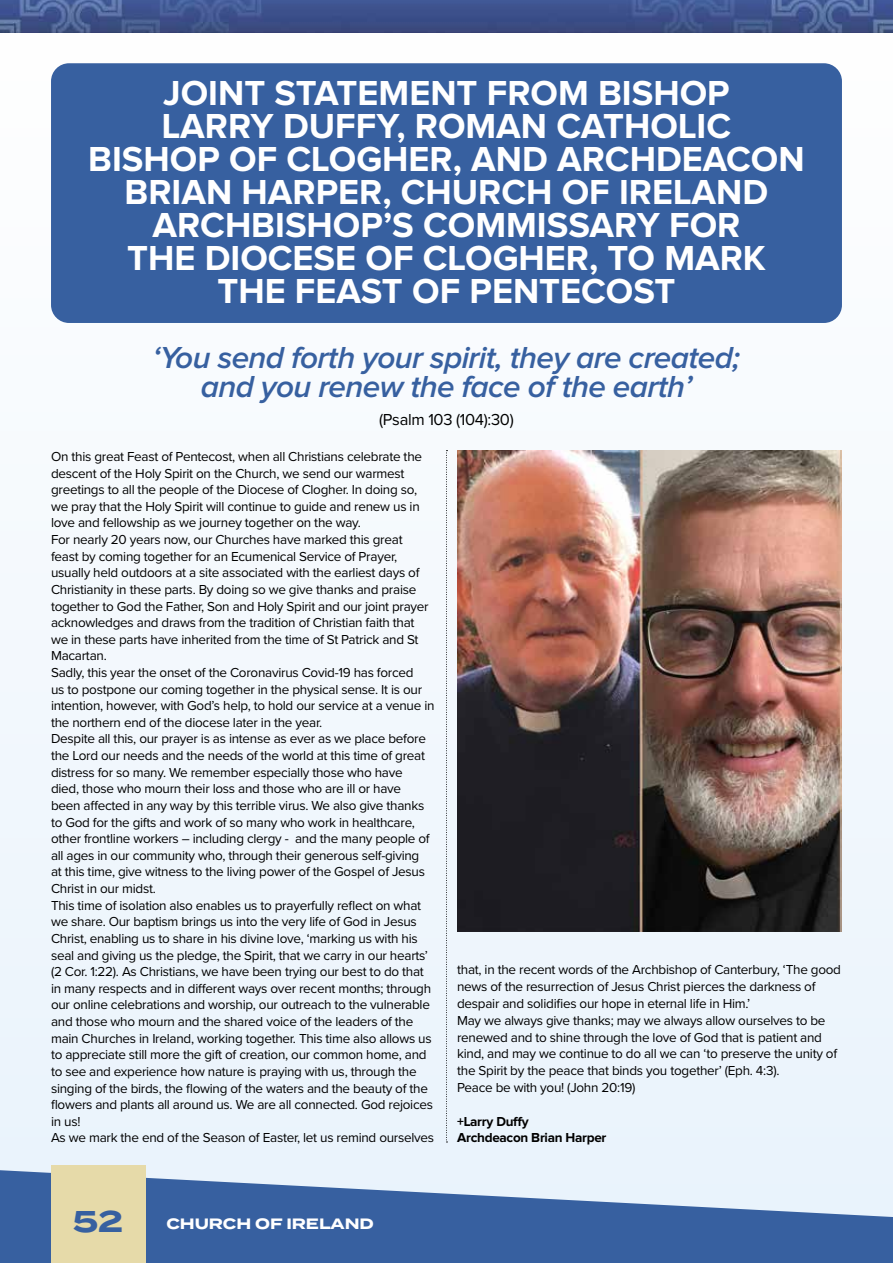
<style>
.page{position:relative;width:893px;height:1263px;background:#fff}
.page>*{position:absolute;margin:0;border:0;box-sizing:border-box;transform-origin:0 0}
.t1{font:700 36px/33px "Proxima Nova";color:#fff;text-align:center}
.t2{font:italic 600 31.5px/28.5px "Proxima Nova";letter-spacing:-.02em;color:#3760a0;text-align:center}
.t3{font:700 30px "Termina";color:#3760a0}
.t4{font:16.5px "Proxima Nova";letter-spacing:-.02em;color:#000}
.t5{font:700 15px "Termina";color:#fff}
.t6{font:13.5px/16.6px "Proxima Nova";letter-spacing:-.02em;color:#000}
.t7{font:700 13.5px/16.8px "Proxima Nova";letter-spacing:-.02em;color:#000}
</style>
<div class="page">
<div style="left:0;top:33px;width:893px;height:1207px;background:#f2f7fd"></div>
<svg style="left:0;top:1169px;width:893px;height:94px;fill:#3760a0"></svg>
<img style="left:0;top:0;width:893px;height:33px">
<div style="left:51px;top:1165px;width:94px;height:98px;background:#e6daa9"></div>
<div style="left:51px;top:63px;width:791px;height:260px;background:#3760a0;border-radius:18px"></div>
<img style="left:457px;top:450px;width:385px;height:481px">
<svg style="left:446px;top:450px;width:1px;height:692px"></svg>
<h1 class="t1" style="left:88px;top:78px;width:718px">JOINT STATEMENT FROM BISHOP<br>LARRY DUFFY, ROMAN CATHOLIC<br>BISHOP OF CLOGHER, AND ARCHDEACON<br>BRIAN HARPER, CHURCH OF IRELAND<br>ARCHBISHOP’S COMMISSARY FOR<br>THE DIOCESE OF CLOGHER, TO MARK<br>THE FEAST OF PENTECOST</h1>
<h2 class="t2" style="left:153px;top:345px;width:589px">‘You send forth your spirit, they are created; and you renew the face of the earth’</h2>
<p class="t4" style="left:379px;top:407px;width:136px">(Psalm 103 (104):30)</p>
<p class="t6" style="left:51px;top:447px;width:385px">On this great Feast of Pentecost, when all Christians celebrate the descent of the Holy Spirit on the Church, we send our warmest greetings to all the people of the Diocese of Clogher. In doing so, we pray that the Holy Spirit will continue to guide and renew us in love and fellowship as we journey together on the way.<br>For nearly 20 years now, our Churches have marked this great<br>feast by coming together for an Ecumenical Service of Prayer, usually held outdoors at a site associated with the earliest days of Christianity in these parts. By doing so we give thanks and praise together to God the Father, Son and Holy Spirit and our joint prayer acknowledges and draws from the tradition of Christian faith that we in these parts have inherited from the time of St Patrick and St Macartan.<br>Sadly, this year the onset of the Coronavirus Covid-19 has forced<br>us to postpone our coming together in the physical sense. It is our intention, however, with God’s help, to hold our service at a venue in the northern end of the diocese later in the year.<br>Despite all this, our prayer is as intense as ever as we place before the Lord our needs and the needs of the world at this time of great distress for so many. We remember especially those who have<br>died, those who mourn their loss and those who are ill or have<br>been affected in any way by this terrible virus. We also give thanks to God for the gifts and work of so many who work in healthcare, other frontline workers – including clergy - and the many people of all ages in our community who, through their generous self-giving<br>at this time, give witness to the living power of the Gospel of Jesus Christ in our midst.<br>This time of isolation also enables us to prayerfully reflect on what we share. Our baptism brings us into the very life of God in Jesus Christ, enabling us to share in his divine love, ‘marking us with his seal and giving us the pledge, the Spirit, that we carry in our hearts’ (2 Cor. 1:22). As Christians, we have been trying our best to do that in many respects and in different ways over recent months; through our online celebrations and worship, our outreach to the vulnerable and those who mourn and the shared voice of the leaders of the main Churches in Ireland, working together. This time also allows us to appreciate still more the gift of creation, our common home, and to see and experience how nature is praying with us, through the singing of the birds, the flowing of the waters and the beauty of the flowers and plants all around us. We are all connected. God rejoices in us!<br>As we mark the end of the Season of Easter, let us remind ourselves</p>
<p class="t6" style="left:457px;top:961px;width:385px">that, in the recent words of the Archbishop of Canterbury, ‘The good news of the resurrection of Jesus Christ pierces the darkness of despair and solidifies our hope in eternal life in Him.’<br>May we always give thanks; may we always allow ourselves to be renewed and to shine through the love of God that is patient and kind, and may we continue to do all we can ‘to preserve the unity of the Spirit by the peace that binds you together’ (Eph. 4:3).<br>Peace be with you! (John 20:19)</p>
<p class="t7" style="left:457px;top:1113px;width:151px">+Larry Duffy<br>Archdeacon Brian Harper</p>
<h3 class="t3" style="left:73px;top:1199px;width:52px">52</h3>
<p class="t5" style="left:166px;top:1212px;width:209px">CHURCH OF IRELAND</p>
</div>
